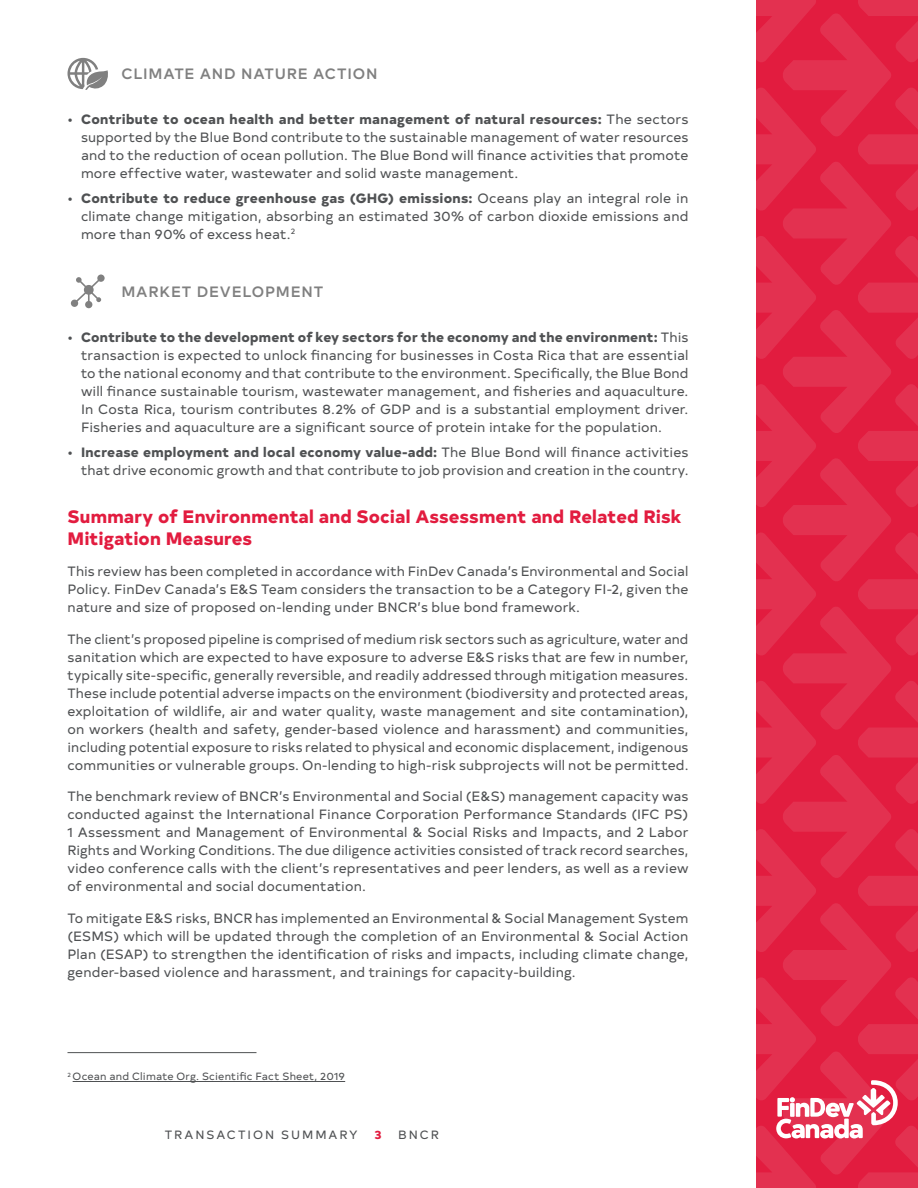
<style>
.page{position:relative;width:918px;height:1188px;background:#fff}
.page>*{position:absolute;margin:0;border:0;box-sizing:border-box;transform-origin:0 0}
.t1{font:800 18px/21.6px "Typold";letter-spacing:.005em;color:#e21c3f}
.t2{font:500 15px "Typold";letter-spacing:.05em;color:#808080}
.Body_copy{font:13.5px/18px "Typold";letter-spacing:.01em;color:#4f5153;text-align:justify}
.t3{font:12px "Typold";letter-spacing:.16em;color:#4f5153}
.t4{font:800 12px "Typold";color:#e21c3f}
.Source_-_With_Rule{font:10.5px "Typold";letter-spacing:.02em;color:#4f5153}
.s1{font-weight:800}
</style>
<div class="page">
<svg style="left:756px;top:0;width:162px;height:1188px;background:#e2294a"></svg>
<svg style="left:71px;top:275px;width:34px;height:33px"></svg>
<svg style="left:68px;top:58px;width:40px;height:32px"></svg>
<hr style="left:68px;top:1052px;width:188px;height:1px;background:#4f5153">
<hr style="left:73px;top:1081px;width:272px;height:1px;background:#4f5153">
<h3 class="t2" style="left:122px;top:61px;width:258px">CLIMATE AND NATURE ACTION</h3>
<p class="Body_copy" style="left:81px;top:109px;width:609px;text-indent:-14px">• <span class="s1">Contribute to ocean health and better management of natural resources:</span> The sectors supported by the Blue Bond contribute to the sustainable management of water resources and to the reduction of ocean pollution. The Blue Bond will finance activities that promote more effective water, wastewater and solid waste management.</p>
<p class="Body_copy" style="left:81px;top:188px;width:609px;text-indent:-14px">• <span class="s1">Contribute to reduce greenhouse gas (GHG) emissions:</span> Oceans play an integral role in climate change mitigation, absorbing an estimated 30% of carbon dioxide emissions and more than 90% of excess heat.<sup>2</sup></p>
<h3 class="t2" style="left:122px;top:280px;width:203px">MARKET DEVELOPMENT</h3>
<p class="Body_copy" style="left:81px;top:327px;width:609px;text-indent:-14px">• <span class="s1">Contribute to the development of key sectors for the economy and the environment:</span> This transaction is expected to unlock financing for businesses in Costa Rica that are essential to the national economy and that contribute to the environment. Specifically, the Blue Bond will finance sustainable tourism, wastewater management, and fisheries and aquaculture.<br>In Costa Rica, tourism contributes 8.2% of GDP and is a substantial employment driver.<br>Fisheries and aquaculture are a significant source of protein intake for the population.</p>
<p class="Body_copy" style="left:68px;top:442px;width:623px;text-align:right">• <span class="s1">Increase employment and local economy value‑add:</span> The Blue Bond will finance activities that drive economic growth and that contribute to job provision and creation in the country.</p>
<h2 class="t1" style="left:68px;top:504px;width:615px">Summary of Environmental and Social Assessment and Related Risk<br>Mitigation Measures</h2>
<p class="Body_copy" style="left:68px;top:562px;width:623px">This review has been completed in accordance with FinDev Canada’s Environmental and Social Policy. FinDev Canada’s E&amp;S Team considers the transaction to be a Category FI‑2, given the nature and size of proposed on‑lending under BNCR’s blue bond framework.</p>
<p class="Body_copy" style="left:68px;top:629px;width:623px">The client’s proposed pipeline is comprised of medium risk sectors such as agriculture, water and sanitation which are expected to have exposure to adverse E&amp;S risks that are few in number, typically site‑specific, generally reversible, and readily addressed through mitigation measures.<br>These include potential adverse impacts on the environment (biodiversity and protected areas, exploitation of wildlife, air and water quality, waste management and site contamination), on workers (health and safety, gender‑based violence and harassment) and communities, including potential exposure to risks related to physical and economic displacement, indigenous communities or vulnerable groups. On‑lending to high‑risk subprojects will not be permitted.</p>
<p class="Body_copy" style="left:68px;top:787px;width:623px">The benchmark review of BNCR’s Environmental and Social (E&amp;S) management capacity was conducted against the International Finance Corporation Performance Standards (IFC PS)<br>1 Assessment and Management of Environmental &amp; Social Risks and Impacts, and 2 Labor Rights and Working Conditions. The due diligence activities consisted of track record searches, video conference calls with the client’s representatives and peer lenders, as well as a review of environmental and social documentation.</p>
<p class="Body_copy" style="left:68px;top:908px;width:623px">To mitigate E&amp;S risks, BNCR has implemented an Environmental &amp; Social Management System (ESMS) which will be updated through the completion of an Environmental &amp; Social Action Plan (ESAP) to strengthen the identification of risks and impacts, including climate change, gender‑based violence and harassment, and trainings for capacity‑building.</p>
<p class="Source_-_With_Rule" style="left:68px;top:1068px;width:279px"><sup>2</sup> Ocean and Climate Org. Scientific Fact Sheet, 2019</p>
<p class="t3" style="left:165px;top:1125px;width:194px">TRANSACTION SUMMARY</p>
<p class="t4" style="left:374px;top:1124px;width:9px">3</p>
<p class="t3" style="left:398px;top:1125px;width:42px">BNCR</p>
</div>
